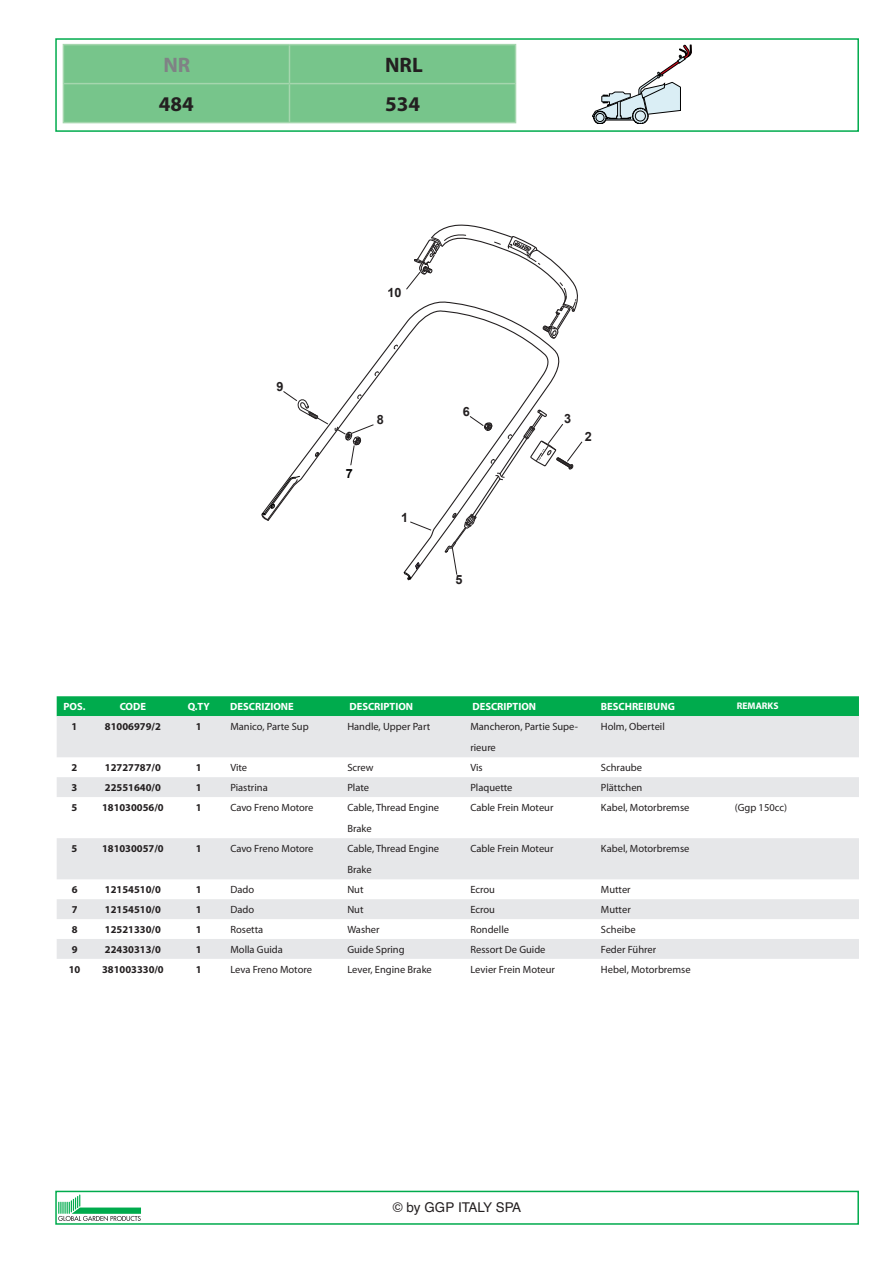
<style>
.page{position:relative;width:893px;height:1263px;background:#fff}
.page>*{position:absolute;margin:0;border:0;box-sizing:border-box;transform-origin:0 0}
.t1{font:700 21px "Myriad Pro";color:#231f20}
.t2{font:700 21px "Myriad Pro";color:#808285}
.t3{font:13.5px "Helvetica";color:#231f20}
.t4{font:700 12.75px "Arial";color:#231f20}
.t5{font:700 12.75px "Arial";color:#000}
.t6{font:10.5px/21.3px "Myriad Pro";color:#231f20}
.t7{font:700 10.5px "Myriad Pro";color:#231f20}
.t8{font:700 10.5px "Myriad Pro";color:#fff}
.t9{font:700 9.6px "Myriad Pro";color:#fff}
</style>
<div class="page">
<div style="left:55px;top:1191px;width:804px;height:34px;border:2px solid #00ab4d"></div>
<svg style="left:58px;top:1194px;width:83px;height:27px"></svg>
<div style="left:57px;top:696px;width:802px;height:20px;background:#00ab4d"></div>
<svg style="left:57px;top:716px;width:802px;height:243px;fill:#e6e7e9"></svg>
<svg style="left:290px;top:322px;width:270px;height:159px"></svg>
<svg style="left:314px;top:451px;width:6px;height:7px"></svg>
<svg style="left:374px;top:371px;width:5px;height:5px"></svg>
<svg style="left:356px;top:394px;width:6px;height:5px"></svg>
<svg style="left:393px;top:344px;width:5px;height:5px"></svg>
<svg style="left:388px;top:409px;width:195px;height:172px"></svg>
<svg style="left:261px;top:476px;width:39px;height:45px"></svg>
<svg style="left:283px;top:391px;width:45px;height:34px"></svg>
<svg style="left:334px;top:424px;width:40px;height:41px"></svg>
<svg style="left:406px;top:224px;width:172px;height:115px"></svg>
<div style="left:55px;top:38px;width:804px;height:94px;border:2px solid #00ab4d"></div>
<svg style="left:592px;top:45px;width:99px;height:79px"></svg>
<div style="left:64px;top:45px;width:451px;height:77px;background:#77c58b"></div>
<hr style="left:63px;top:44px;width:226px;height:1px;background:#a5d6ae">
<hr style="left:63px;top:45px;width:1px;height:38px;background:#a5d6ae">
<hr style="left:289px;top:44px;width:227px;height:1px;background:#a5d6ae">
<hr style="left:289px;top:45px;width:1px;height:38px;background:#a5d6ae">
<hr style="left:515px;top:45px;width:1px;height:38px;background:#a5d6ae">
<hr style="left:63px;top:83px;width:226px;height:1px;background:#a5d6ae">
<hr style="left:63px;top:84px;width:1px;height:38px;background:#a5d6ae">
<hr style="left:289px;top:83px;width:227px;height:1px;background:#a5d6ae">
<hr style="left:289px;top:84px;width:1px;height:38px;background:#a5d6ae">
<hr style="left:515px;top:84px;width:1px;height:38px;background:#a5d6ae">
<hr style="left:63px;top:122px;width:226px;height:1px;background:#a5d6ae">
<hr style="left:289px;top:122px;width:227px;height:1px;background:#a5d6ae">
<h1 class="t2" style="left:163px;top:51px;width:28px">NR</h1>
<h1 class="t1" style="left:385px;top:51px;width:39px">NRL</h1>
<h1 class="t1" style="left:159px;top:90px;width:36px">484</h1>
<h1 class="t1" style="left:385px;top:90px;width:36px">534</h1>
<p class="t4" style="left:276px;top:378px;width:9px">9</p>
<p class="t4" style="left:387px;top:284px;width:16px">10</p>
<p class="t5" style="left:346px;top:465px;width:9px">7</p>
<p class="t4" style="left:377px;top:412px;width:9px">8</p>
<p class="t4" style="left:401px;top:509px;width:9px">1</p>
<p class="t4" style="left:463px;top:403px;width:9px">6</p>
<p class="t4" style="left:456px;top:571px;width:9px">5</p>
<p class="t4" style="left:564px;top:410px;width:9px">3</p>
<p class="t4" style="left:585px;top:428px;width:9px">2</p>
<p class="t8" style="left:64px;top:700px;width:24px">POS.</p>
<p class="t8" style="left:120px;top:700px;width:28px">CODE</p>
<p class="t8" style="left:188px;top:700px;width:23px">Q.TY</p>
<p class="t8" style="left:230px;top:700px;width:65px">DESCRIZIONE</p>
<p class="t8" style="left:349px;top:700px;width:65px">DESCRIPTION</p>
<p class="t8" style="left:472px;top:700px;width:65px">DESCRIPTION</p>
<p class="t8" style="left:601px;top:700px;width:76px">BESCHREIBUNG</p>
<p class="t9" style="left:737px;top:700px;width:43px">REMARKS</p>
<p class="t7" style="left:72px;top:720px;width:7px">1</p>
<p class="t7" style="left:105px;top:720px;width:57px">81006979/2</p>
<p class="t7" style="left:196px;top:720px;width:7px">1</p>
<p class="t6" style="left:230px;top:716px;width:80px">Manico, Parte Sup</p>
<p class="t6" style="left:347px;top:716px;width:84px">Handle, Upper Part</p>
<p class="t6" style="left:470px;top:716px;width:109px">Mancheron, Partie Supe&shy;rieure</p>
<p class="t6" style="left:601px;top:716px;width:66px">Holm, Oberteil</p>
<p class="t7" style="left:72px;top:761px;width:7px">2</p>
<p class="t7" style="left:105px;top:761px;width:57px">12727787/0</p>
<p class="t7" style="left:196px;top:761px;width:7px">1</p>
<p class="t6" style="left:230px;top:757px;width:18px">Vite</p>
<p class="t6" style="left:347px;top:757px;width:28px">Screw</p>
<p class="t6" style="left:470px;top:757px;width:14px">Vis</p>
<p class="t6" style="left:601px;top:757px;width:43px">Schraube</p>
<p class="t7" style="left:72px;top:781px;width:7px">3</p>
<p class="t7" style="left:105px;top:781px;width:57px">22551640/0</p>
<p class="t7" style="left:196px;top:781px;width:7px">1</p>
<p class="t6" style="left:230px;top:777px;width:39px">Piastrina</p>
<p class="t6" style="left:347px;top:777px;width:23px">Plate</p>
<p class="t6" style="left:470px;top:777px;width:44px">Plaquette</p>
<p class="t6" style="left:601px;top:777px;width:43px">Plättchen</p>
<p class="t7" style="left:72px;top:800px;width:7px">5</p>
<p class="t7" style="left:102px;top:800px;width:63px">181030056/0</p>
<p class="t7" style="left:196px;top:800px;width:7px">1</p>
<p class="t6" style="left:230px;top:797px;width:85px">Cavo Freno Motore</p>
<p class="t6" style="left:347px;top:797px;width:93px">Cable, Thread Engine<br>Brake</p>
<p class="t6" style="left:470px;top:797px;width:85px">Cable Frein Moteur</p>
<p class="t6" style="left:601px;top:797px;width:90px">Kabel, Motorbremse</p>
<p class="t6" style="left:735px;top:797px;width:54px">(Ggp 150cc)</p>
<p class="t7" style="left:72px;top:842px;width:7px">5</p>
<p class="t7" style="left:102px;top:842px;width:63px">181030057/0</p>
<p class="t7" style="left:196px;top:842px;width:7px">1</p>
<p class="t6" style="left:230px;top:838px;width:85px">Cavo Freno Motore</p>
<p class="t6" style="left:347px;top:838px;width:93px">Cable, Thread Engine<br>Brake</p>
<p class="t6" style="left:470px;top:838px;width:85px">Cable Frein Moteur</p>
<p class="t6" style="left:601px;top:838px;width:90px">Kabel, Motorbremse</p>
<p class="t7" style="left:72px;top:883px;width:7px">6</p>
<p class="t7" style="left:105px;top:883px;width:57px">12154510/0</p>
<p class="t7" style="left:196px;top:883px;width:7px">1</p>
<p class="t6" style="left:230px;top:879px;width:25px">Dado</p>
<p class="t6" style="left:347px;top:879px;width:18px">Nut</p>
<p class="t6" style="left:470px;top:879px;width:26px">Ecrou</p>
<p class="t6" style="left:601px;top:879px;width:31px">Mutter</p>
<p class="t7" style="left:72px;top:903px;width:7px">7</p>
<p class="t7" style="left:105px;top:903px;width:57px">12154510/0</p>
<p class="t7" style="left:196px;top:903px;width:7px">1</p>
<p class="t6" style="left:230px;top:899px;width:25px">Dado</p>
<p class="t6" style="left:347px;top:899px;width:18px">Nut</p>
<p class="t6" style="left:470px;top:899px;width:26px">Ecrou</p>
<p class="t6" style="left:601px;top:899px;width:31px">Mutter</p>
<p class="t7" style="left:72px;top:922px;width:7px">8</p>
<p class="t7" style="left:105px;top:922px;width:57px">12521330/0</p>
<p class="t7" style="left:196px;top:922px;width:7px">1</p>
<p class="t6" style="left:230px;top:919px;width:34px">Rosetta</p>
<p class="t6" style="left:347px;top:919px;width:34px">Washer</p>
<p class="t6" style="left:470px;top:919px;width:40px">Rondelle</p>
<p class="t6" style="left:601px;top:919px;width:36px">Scheibe</p>
<p class="t7" style="left:72px;top:942px;width:7px">9</p>
<p class="t7" style="left:105px;top:942px;width:57px">22430313/0</p>
<p class="t7" style="left:196px;top:942px;width:7px">1</p>
<p class="t6" style="left:230px;top:938px;width:54px">Molla Guida</p>
<p class="t6" style="left:347px;top:938px;width:59px">Guide Spring</p>
<p class="t6" style="left:470px;top:938px;width:77px">Ressort De Guide</p>
<p class="t6" style="left:601px;top:938px;width:57px">Feder Führer</p>
<p class="t7" style="left:69px;top:962px;width:13px">10</p>
<p class="t7" style="left:102px;top:962px;width:63px">381003330/0</p>
<p class="t7" style="left:196px;top:962px;width:7px">1</p>
<p class="t6" style="left:230px;top:958px;width:83px">Leva Freno Motore</p>
<p class="t6" style="left:347px;top:958px;width:86px">Lever, Engine Brake</p>
<p class="t6" style="left:470px;top:958px;width:86px">Levier Frein Moteur</p>
<p class="t6" style="left:601px;top:958px;width:91px">Hebel, Motorbremse</p>
<p class="t3" style="left:393px;top:1196px;width:130px">© by GGP ITALY SPA</p>
</div>
